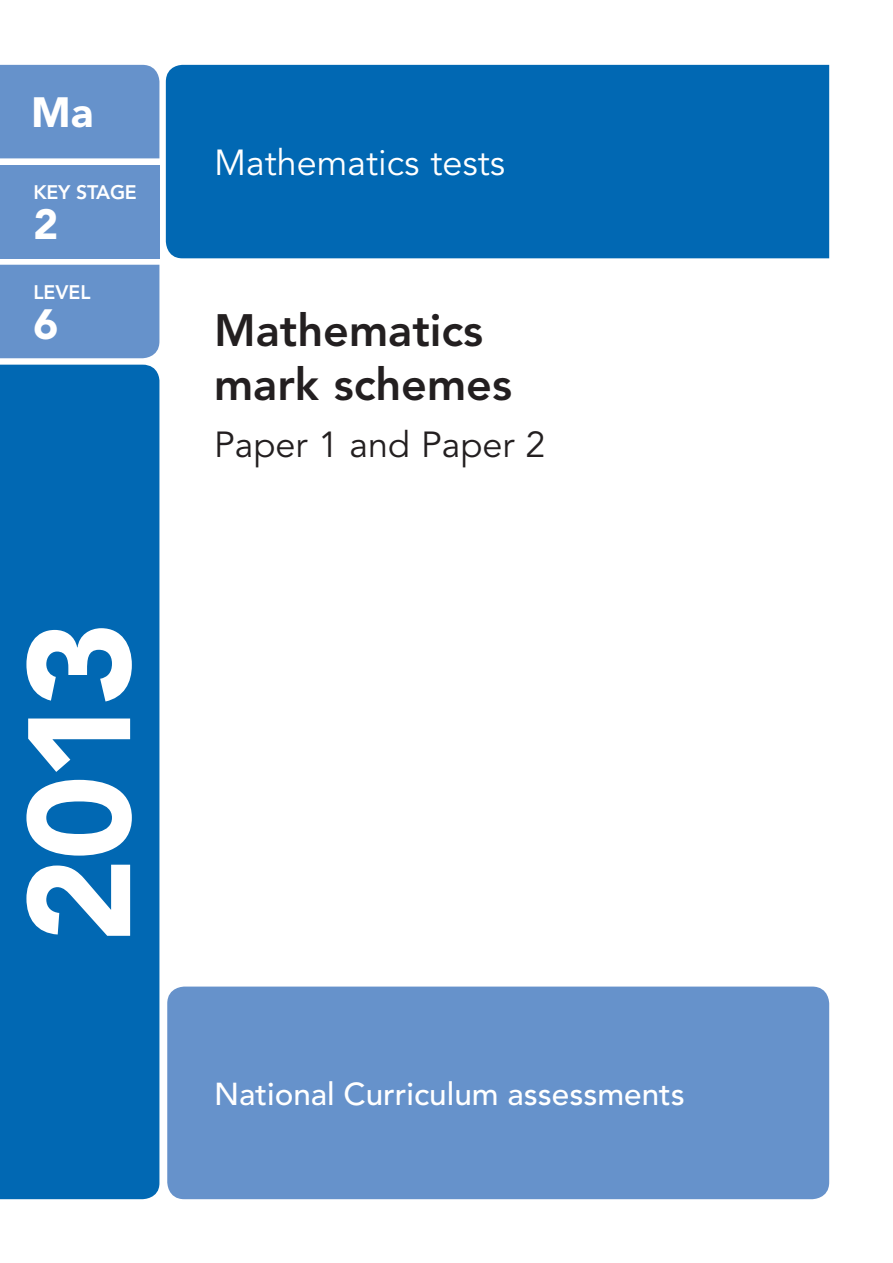
<style>
.page{position:relative;width:893px;height:1263px;background:#fff}
.page>*{position:absolute;margin:0;border:0;box-sizing:border-box;transform-origin:0 0}
.t1{font:900 144px "Avenir LT Std";color:#fff}
.t2{font:800 45px/54px "Avenir LT Std";color:#231f20}
.t3{font:900 42px "Avenir LT Std";color:#fff}
.t4{font:36px "Avenir LT Std";color:#fff}
.t5{font:36px "Avenir LT Std";color:#231f20}
.t6{font:500 31.5px "Avenir LT Std";color:#fff}
.t7{font:800 19.5px "Avenir LT Std";letter-spacing:-.015em;color:#fff}
</style>
<div class="page">
<div style="left:167px;top:986px;width:662px;height:213px;background:#6692cb;border-radius:17px"></div>
<div style="left:0;top:265px;width:159px;height:93px;background:#6692cb"></div>
<div style="left:166px;top:65px;width:663px;height:193px;background:#0168b3"></div>
<div style="left:0;top:365px;width:159px;height:834px;background:#0168b3"></div>
<div style="left:0;top:65px;width:159px;height:93px;background:#6692cb"></div>
<div style="left:0;top:165px;width:159px;height:93px;background:#6692cb"></div>
<h3 class="t3" style="left:31px;top:86px;width:64px">Ma</h3>
<p class="t7" style="left:34px;top:180px;width:105px">KEY STAGE</p>
<h3 class="t3" style="left:34px;top:199px;width:26px">2</h3>
<p class="t7" style="left:34px;top:280px;width:59px">LEVEL</p>
<h3 class="t3" style="left:34px;top:299px;width:26px">6</h3>
<h1 class="t1" style="left:-7px;top:943px;width:323px;rotate:-90deg">2013</h1>
<p class="t4" style="left:214px;top:142px;width:292px">Mathematics tests</p>
<h2 class="t2" style="left:214px;top:303px;width:299px">Mathematics mark schemes</h2>
<p class="t5" style="left:214px;top:424px;width:333px">Paper 1 and Paper 2</p>
<p class="t6" style="left:214px;top:1076px;width:472px">National Curriculum assessments</p>
</div>
